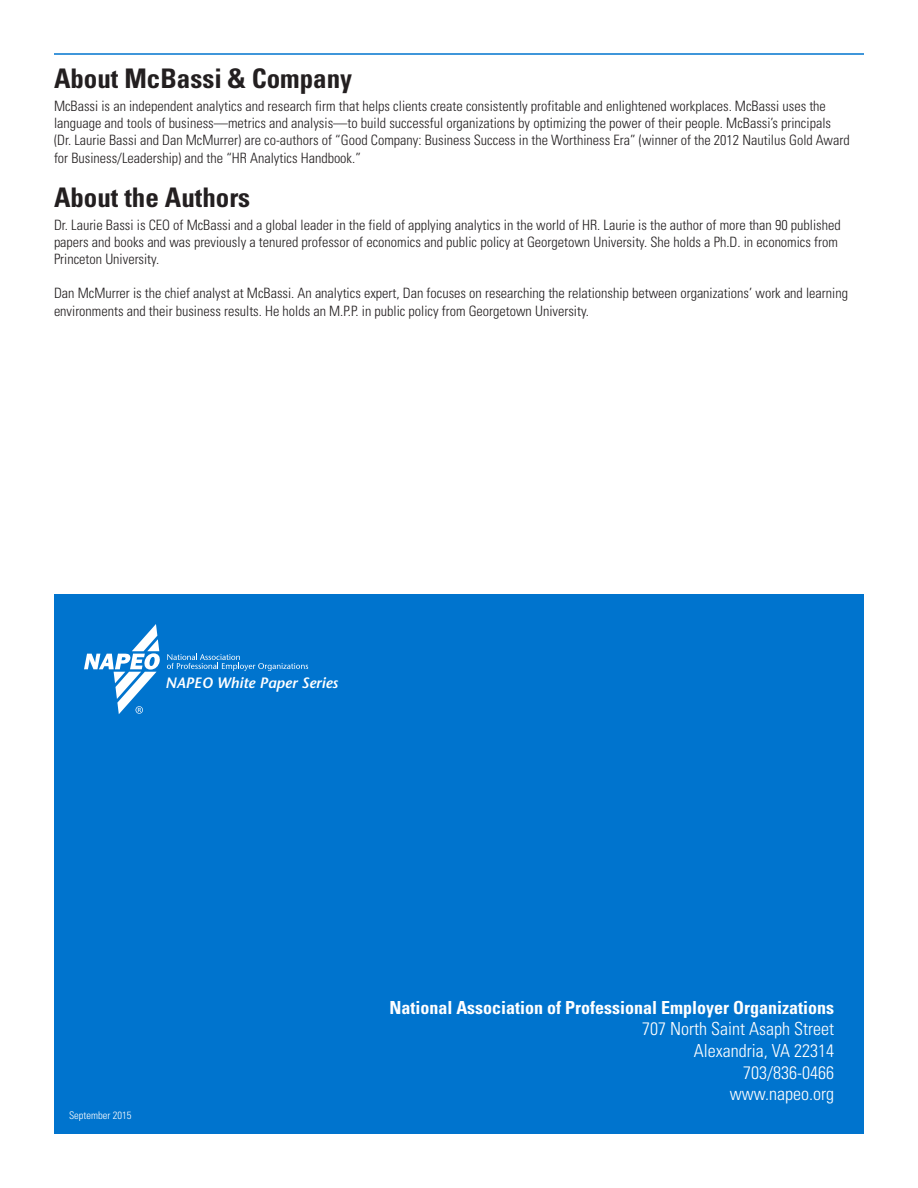
<style>
.page{position:relative;width:918px;height:1188px;background:#fff}
.page>*{position:absolute;margin:0;border:0;box-sizing:border-box;transform-origin:0 0}
.t1{font:700 condensed 27px "Univers";color:#231f20}
.t2{font:300 condensed 18px/21.6px "Univers";color:#fff;text-align:right}
.t3{font:700 condensed 18px "Univers";color:#fff}
.t4{font:italic 600 15px "Stone Sans";color:#fff}
.t5{font:300 condensed 14.25px/17.1px "Univers";color:#231f20}
.t6{font:300 condensed 10.5px "Univers";color:#fff}
</style>
<div class="page">
<hr style="left:54px;top:53px;width:810px;height:2px;background:#0074ce">
<div style="left:54px;top:595px;width:810px;height:539px;background:#0074ce"></div>
<svg style="left:167px;top:654px;width:141px;height:17px"></svg>
<svg style="left:84px;top:624px;width:76px;height:90px"></svg>
<h1 class="t1" style="left:54px;top:69px;width:300px">About McBassi &amp; Company</h1>
<p class="t5" style="left:54px;top:99px;width:797px">McBassi is an independent analytics and research firm that helps clients create consistently profitable and enlightened workplaces. McBassi uses the language and tools of business—metrics and analysis—to build successful organizations by optimizing the power of their people. McBassi’s principals (Dr. Laurie Bassi and Dan McMurrer) are co-authors of “Good Company: Business Success in the Worthiness Era” (winner of the 2012 Nautilus Gold Award for Business/Leadership) and the “HR Analytics Handbook.”</p>
<h1 class="t1" style="left:54px;top:187px;width:198px">About the Authors</h1>
<p class="t5" style="left:54px;top:218px;width:788px">Dr. Laurie Bassi is CEO of McBassi and a global leader in the field of applying analytics in the world of HR. Laurie is the author of more than 90 published papers and books and was previously a tenured professor of economics and public policy at Georgetown University. She holds a Ph.D. in economics from<br>Princeton University.</p>
<p class="t5" style="left:54px;top:286px;width:796px">Dan McMurrer is the chief analyst at McBassi. An analytics expert, Dan focuses on researching the relationship between organizations’ work and learning environments and their business results. He holds an M.P.P. in public policy from Georgetown University.</p>
<p class="t4" style="left:166px;top:677px;width:174px">NAPEO White Paper Series</p>
<p class="t6" style="left:69px;top:1111px;width:64px">September 2015</p>
<p class="t3" style="left:389px;top:1001px;width:446px">National Association of Professional Employer Organizations</p>
<p class="t2" style="left:642px;top:1020px;width:193px">707 North Saint Asaph Street<br>Alexandria, VA 22314<br>703/836-0466 www.napeo.org</p>
</div>
